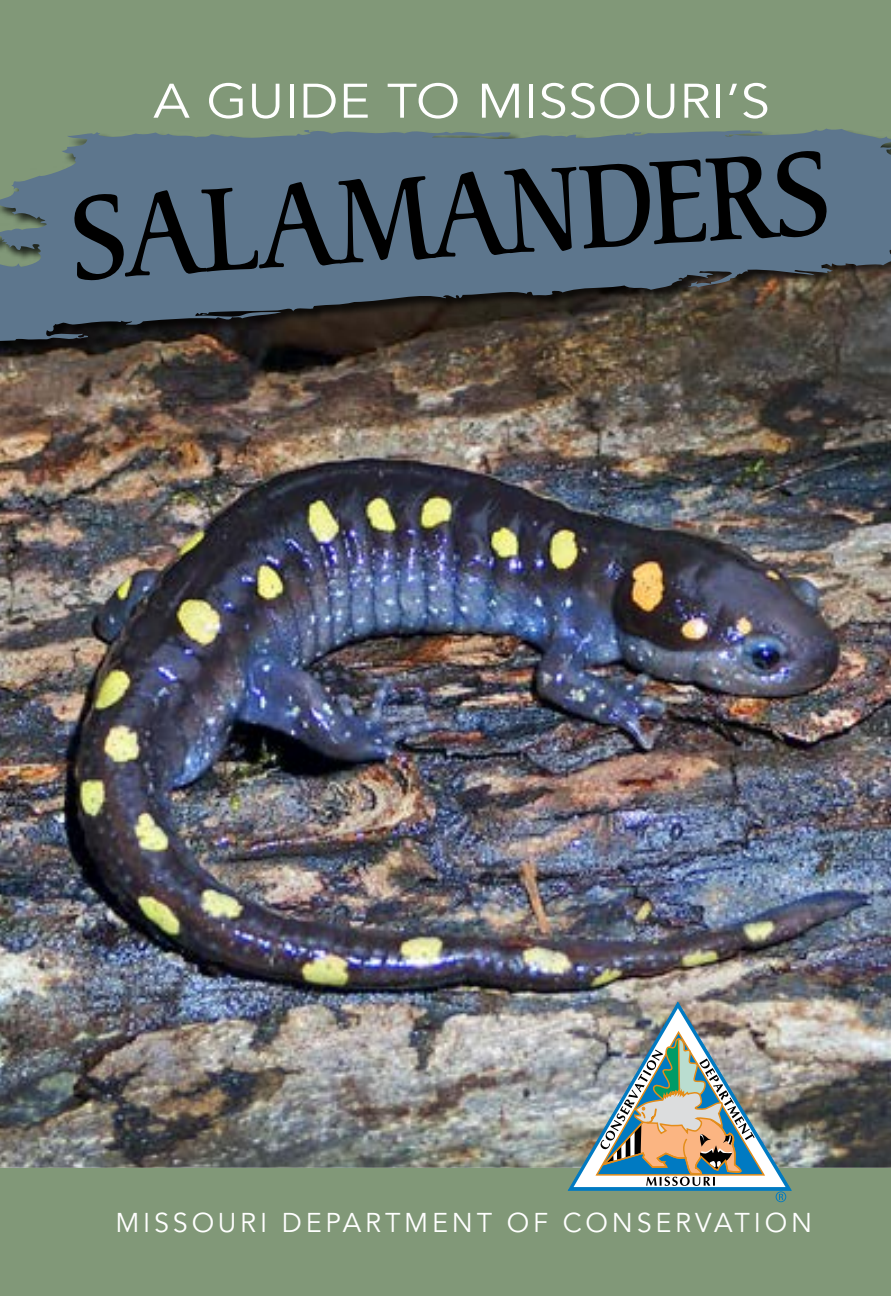
<style>
.page{position:relative;width:891px;height:1296px;background:#819878}
.page>*{position:absolute;margin:0;border:0;box-sizing:border-box;transform-origin:0 0}
.TF_Main_Title_H1{font:500 114.75px "Cerigo Std";color:#000;scale:.88 1}
.TF_Main_Title_H1-2{font:47.93px "Avenir LT Std";letter-spacing:.01em;color:#fff;scale:1.1 1}
.TF_Front_Cover_Dept_Name_P{font:27px "Avenir LT Std";letter-spacing:.14em;color:#fff}
</style>
<div class="page">
<img style="left:0;top:353px;width:891px;height:815px">
<div style="left:0;top:130px;width:891px;height:223px;background:#000;opacity:.75"></div>
<svg style="left:0;top:128px;width:891px;height:214px;background:#576977"></svg>
<img style="left:567px;top:1001px;width:226px;height:201px">
<h1 class="TF_Main_Title_H1-2" style="left:153px;top:74px;width:562px">A GUIDE TO MISSOURI’S</h1>
<h1 class="TF_Main_Title_H1" style="left:65px;top:176px;width:867px;rotate:-4deg">SALAMANDERS</h1>
<p class="TF_Front_Cover_Dept_Name_P" style="left:115px;top:1207px;width:698px">MISSOURI DEPARTMENT OF CONSERVATION</p>
</div>
